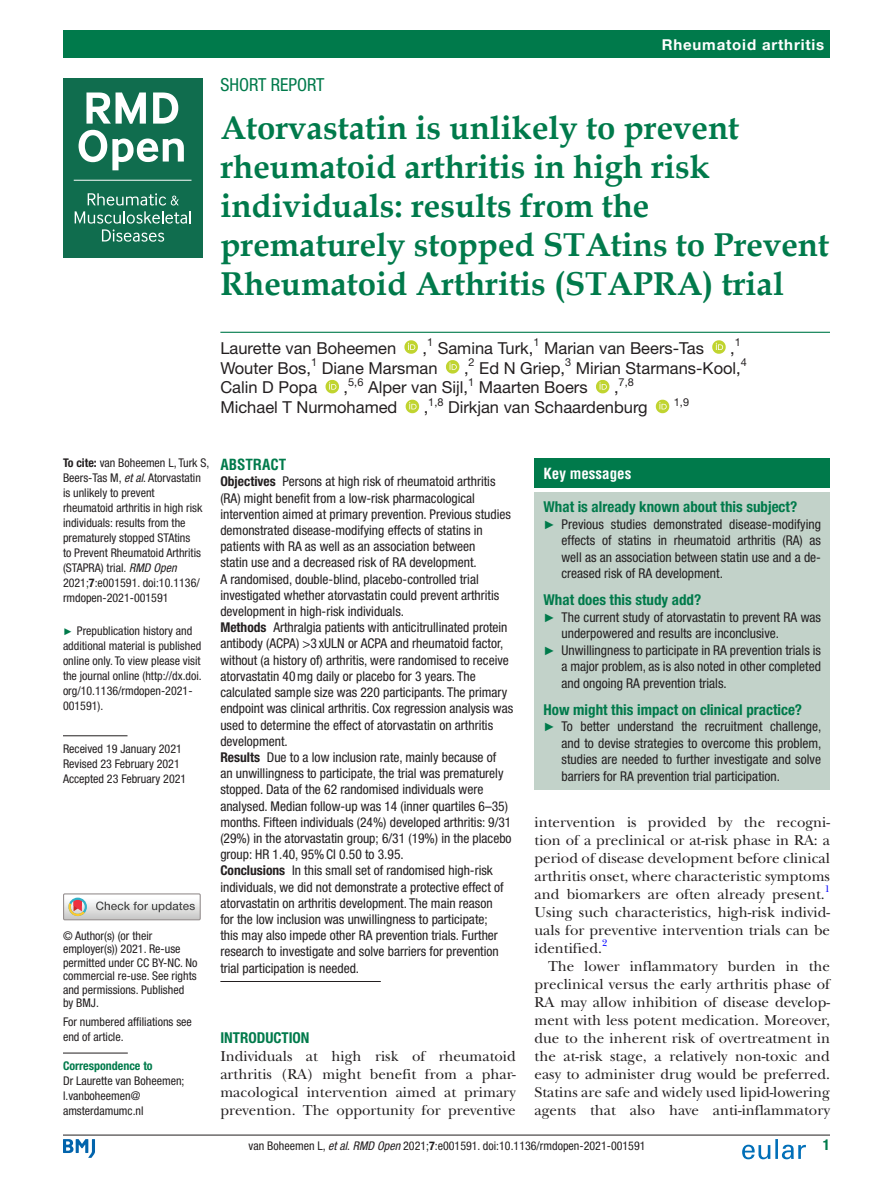
<style>
.page{position:relative;width:893px;height:1191px;background:#fff}
.page>*{position:absolute;margin:0;border:0;box-sizing:border-box;transform-origin:0 0}
.t1{font:700 33px/39px "Book Antiqua";color:#007a4b}
.t2{font:condensed 18px "Helvetica Neue LT Std";color:#007a4b}
.t3{font:16.5px "Helvetica Neue LT Std";color:#231f20}
.t4{font:15px/18px "New Baskerville";color:#231f20;text-align:justify}
.t5{font:700 condensed 15px "Helvetica Neue LT Std";color:#007a4b}
.t6{font:700 15px "Helvetica Neue LT Std";letter-spacing:.055em;color:#fff}
.t7{font:700 condensed 15px "Helvetica";color:#fff}
.t8{font:700 condensed 15px "Helvetica";color:#007a4b}
.t9{font:condensed 13.5px/16.2px "Helvetica Neue LT Std";color:#231f20;text-align:justify}
.t10{font:condensed 12px/15px "Helvetica Neue LT Std";color:#231f20}
.t11{font:700 condensed 12px "Helvetica Neue LT Std";color:#007a4b}
.t12{font:10.95px "Helvetica Neue LT Std";color:#231f20}
.t13{font:9.9px "New Baskerville";color:#00f}
.s1{font-size:16.5px}
.s2{font-weight:700}
.s3{font-style:italic}
.s4{font-family:"Arial";font-stretch:normal;font-size:9.75px;color:#007a4b}
.s5{font-family:"Arial";font-stretch:normal;font-size:12px;color:#007a4b}
</style>
<div class="page">
<hr style="left:63px;top:1134px;width:767px;height:1px;background:#231f20">
<svg style="left:742px;top:1139px;width:64px;height:20px"></svg>
<svg style="left:63px;top:1139px;width:32px;height:18px"></svg>
<hr style="left:220px;top:332px;width:610px;height:1px;background:#007a4b">
<svg style="left:404px;top:340px;width:14px;height:14px"></svg>
<svg style="left:712px;top:340px;width:14px;height:14px"></svg>
<svg style="left:446px;top:360px;width:13px;height:13px"></svg>
<svg style="left:325px;top:380px;width:14px;height:13px"></svg>
<svg style="left:596px;top:380px;width:13px;height:13px"></svg>
<svg style="left:406px;top:400px;width:13px;height:13px"></svg>
<svg style="left:656px;top:400px;width:13px;height:13px"></svg>
<hr style="left:63px;top:735px;width:65px;height:1px;background:#231f20">
<hr style="left:63px;top:1052px;width:65px;height:1px;background:#231f20">
<div style="left:63px;top:893px;width:138px;height:27px;border:1px solid #969090"></div>
<svg style="left:64px;top:894px;width:136px;height:25px"></svg>
<div style="left:63px;top:78px;width:139px;height:179px;background:#106d4e"></div>
<svg style="left:86px;top:92px;width:60px;height:32px"></svg>
<svg style="left:153px;top:92px;width:25px;height:32px"></svg>
<svg style="left:79px;top:130px;width:105px;height:40px"></svg>
<hr style="left:74px;top:180px;width:117px;height:1px;background:#fff">
<svg style="left:88px;top:193px;width:91px;height:12px"></svg>
<svg style="left:75px;top:211px;width:116px;height:31px"></svg>
<div style="left:63px;top:31px;width:767px;height:27px;background:#007a4b"></div>
<hr style="left:220px;top:981px;width:161px;height:1px;background:#231f20">
<div style="left:535px;top:458px;width:295px;height:30px;background:#007a4b"></div>
<div style="left:535px;top:492px;width:295px;height:297px;background:#c2d2c9"></div>
<p class="t6" style="left:662px;top:35px;width:164px">Rheumatoid arthritis</p>
<h2 class="t2" style="left:220px;top:74px;width:106px">SHORT REPORT</h2>
<h1 class="t1" style="left:220px;top:108px;width:610px">Atorvastatin is unlikely to prevent rheumatoid arthritis in high risk individuals: results from the prematurely stopped STAtins to Prevent Rheumatoid Arthritis (STAPRA) trial</h1>
<p class="t3" style="left:220px;top:338px;width:177px">Laurette van Boheemen</p>
<p class="t3" style="left:422px;top:338px;width:283px">,<sup>1</sup> Samina Turk,<sup>1</sup> Marian van Beers-Tas</p>
<p class="t3" style="left:730px;top:338px;width:12px">,<sup>1</sup></p>
<p class="t3" style="left:220px;top:358px;width:92px">Wouter Bos,</p>
<p class="t12" style="left:311px;top:356px;width:8px">1</p>
<p class="t3" style="left:322px;top:358px;width:117px">Diane Marsman</p>
<p class="t12" style="left:469px;top:356px;width:8px">2</p>
<p class="t3" style="left:479px;top:358px;width:87px">Ed N Griep,</p>
<p class="t12" style="left:565px;top:356px;width:8px">3</p>
<p class="t3" style="left:576px;top:358px;width:167px">Mirian Starmans-Kool,</p>
<p class="t12" style="left:741px;top:356px;width:8px">4</p>
<p class="t3" style="left:464px;top:358px;width:6px">,</p>
<p class="t3" style="left:220px;top:378px;width:98px">Calin D Popa</p>
<p class="t3" style="left:344px;top:378px;width:246px">,<sup>5,6</sup> Alper van Sijl,<sup>1</sup> Maarten Boers</p>
<p class="t12" style="left:614px;top:375px;width:21px"><span class="s1">,</span>7,8</p>
<p class="t3" style="left:220px;top:397px;width:178px">Michael T Nurmohamed</p>
<p class="t3" style="left:424px;top:397px;width:6px">,</p>
<p class="t12" style="left:428px;top:395px;width:17px">1,8</p>
<p class="t3" style="left:448px;top:397px;width:201px">Dirkjan van Schaardenburg</p>
<p class="t12" style="left:674px;top:395px;width:17px">1,9</p>
<p class="t10" style="left:63px;top:455px;width:148px"><span class="s2">To cite:</span> van Boheemen L, Turk S,<br>Beers-Tas M, <span class="s3">et al</span>. Atorvastatin is unlikely to prevent<br>rheumatoid arthritis in high risk individuals: results from the prematurely stopped STAtins<br>to Prevent Rheumatoid Arthritis (STAPRA) trial. <span class="s3">RMD Open<br></span>2021;<span class="s2">7</span>:e001591. doi:10.1136/ rmdopen-2021-001591</p>
<p class="t10" style="left:63px;top:623px;width:140px"><span class="s4">►</span> Prepublication history and additional material is published online only. To view please visit the journal online (http://dx.doi. org/10.1136/rmdopen-2021-<br>001591).</p>
<p class="t10" style="left:63px;top:741px;width:125px">Received 19 January 2021<br>Revised 23 February 2021<br>Accepted 23 February 2021</p>
<p class="t10" style="left:63px;top:928px;width:136px;line-height:13.5px">© Author(s) (or their employer(s)) 2021. Re-use permitted under CC BY-NC. No commercial re-use. See rights and permissions. Published by BMJ.</p>
<p class="t10" style="left:63px;top:1014px;width:130px">For numbered affiliations see end of article.</p>
<p class="t11" style="left:63px;top:1058px;width:91px">Correspondence to</p>
<p class="t10" style="left:63px;top:1073px;width:123px">Dr Laurette van Boheemen; l.vanboheemen@ amsterdamumc.nl</p>
<p class="t8" style="left:220px;top:455px;width:67px">ABSTRACT</p>
<p class="t9" style="left:220px;top:473px;width:294px;text-align:left"><span class="s2">Objectives</span> Persons at high risk of rheumatoid arthritis (RA) might benefit from a low-risk pharmacological intervention aimed at primary prevention. Previous studies demonstrated disease-modifying effects of statins in patients with RA as well as an association between<br>statin use and a decreased risk of RA development.<br>A randomised, double-blind, placebo-controlled trial investigated whether atorvastatin could prevent arthritis development in high-risk individuals.<br><span class="s2">Methods</span> Arthralgia patients with anticitrullinated protein antibody (ACPA) &gt;3 xULN or ACPA and rheumatoid factor, without (a history of) arthritis, were randomised to receive atorvastatin 40mg daily or placebo for 3 years. The calculated sample size was 220 participants. The primary endpoint was clinical arthritis. Cox regression analysis was used to determine the effect of atorvastatin on arthritis development.<br><span class="s2">Results</span> Due to a low inclusion rate, mainly because of<br>an unwillingness to participate, the trial was prematurely stopped. Data of the 62 randomised individuals were analysed. Median follow-up was 14 (inner quartiles 6–35) months. Fifteen individuals (24%) developed arthritis: 9/31 (29%) in the atorvastatin group; 6/31 (19%) in the placebo group: HR 1.40, 95%CI 0.50 to 3.95.<br><span class="s2">Conclusions</span> In this small set of randomised high-risk individuals, we did not demonstrate a protective effect of atorvastatin on arthritis development. The main reason<br>for the low inclusion was unwillingness to participate;<br>this may also impede other RA prevention trials. Further research to investigate and solve barriers for prevention trial participation is needed.</p>
<p class="t5" style="left:220px;top:1028px;width:91px">INTRODUCTION</p>
<p class="t4" style="left:220px;top:1047px;width:297px">Individuals at high risk of rheumatoid arthritis (RA) might benefit from a phar&shy;macological intervention aimed at primary prevention. The opportunity for preventive</p>
<p class="t7" style="left:544px;top:464px;width:89px">Key messages</p>
<p class="t5" style="left:544px;top:497px;width:255px">What is already known about this subject?</p>
<p class="t9" style="left:562px;top:515px;width:261px;text-indent:-18px"><span class="s5">►</span> Previous studies demonstrated disease-modifying effects of statins in rheumatoid arthritis (RA) as well as an association between statin use and a de&shy;creased risk of RA development.</p>
<p class="t5" style="left:544px;top:590px;width:159px">What does this study add?</p>
<p class="t9" style="left:544px;top:608px;width:279px"><span class="s5">►</span> The current study of atorvastatin to prevent RA was</p>
<p class="t9" style="left:562px;top:625px;width:219px">underpowered and results are inconclusive.</p>
<p class="t9" style="left:544px;top:641px;width:279px"><span class="s5">►</span> Unwillingness to participate in RA prevention trials is</p>
<p class="t9" style="left:562px;top:658px;width:261px">a major problem, as is also noted in other completed</p>
<p class="t9" style="left:562px;top:674px;width:167px">and ongoing RA prevention trials.</p>
<p class="t5" style="left:544px;top:700px;width:260px">How might this impact on clinical practice?</p>
<p class="t9" style="left:562px;top:718px;width:261px;text-indent:-18px"><span class="s5">►</span> To better understand the recruitment challenge, and to devise strategies to overcome this problem, studies are needed to further investigate and solve barriers for RA prevention trial participation.</p>
<p class="t4" style="left:535px;top:813px;width:297px">intervention is provided by the recogni&shy;tion of a preclinical or at-risk phase in RA: a period of disease development before clinical arthritis onset, where characteristic symptoms and biomarkers are often already present.</p>
<p class="t13" style="left:825px;top:883px;width:7px">1</p>
<p class="t4" style="left:535px;top:903px;width:297px">Using such characteristics, high-risk individ&shy;uals for preventive intervention trials can be identified.</p>
<p class="t13" style="left:602px;top:937px;width:7px">2</p>
<p class="t4" style="left:535px;top:957px;width:297px;text-indent:14px">The lower inflammatory burden in the preclinical versus the early arthritis phase of RA may allow inhibition of disease develop&shy;ment with less potent medication. Moreover, due to the inherent risk of overtreatment in the at-risk stage, a relatively non-toxic and easy to administer drug would be preferred.<br>Statins are safe and widely used lipid-lowering agents that also have anti-inflammatory</p>
<p class="t10" style="left:249px;top:1138px;width:398px">van Boheemen L, <span class="s3">et al</span>. <span class="s3">RMD Open</span> 2021;<span class="s2">7</span>:e001591. doi:10.1136/rmdopen-2021-001591</p>
<p class="t5" style="left:823px;top:1135px;width:9px">1</p>
</div>
